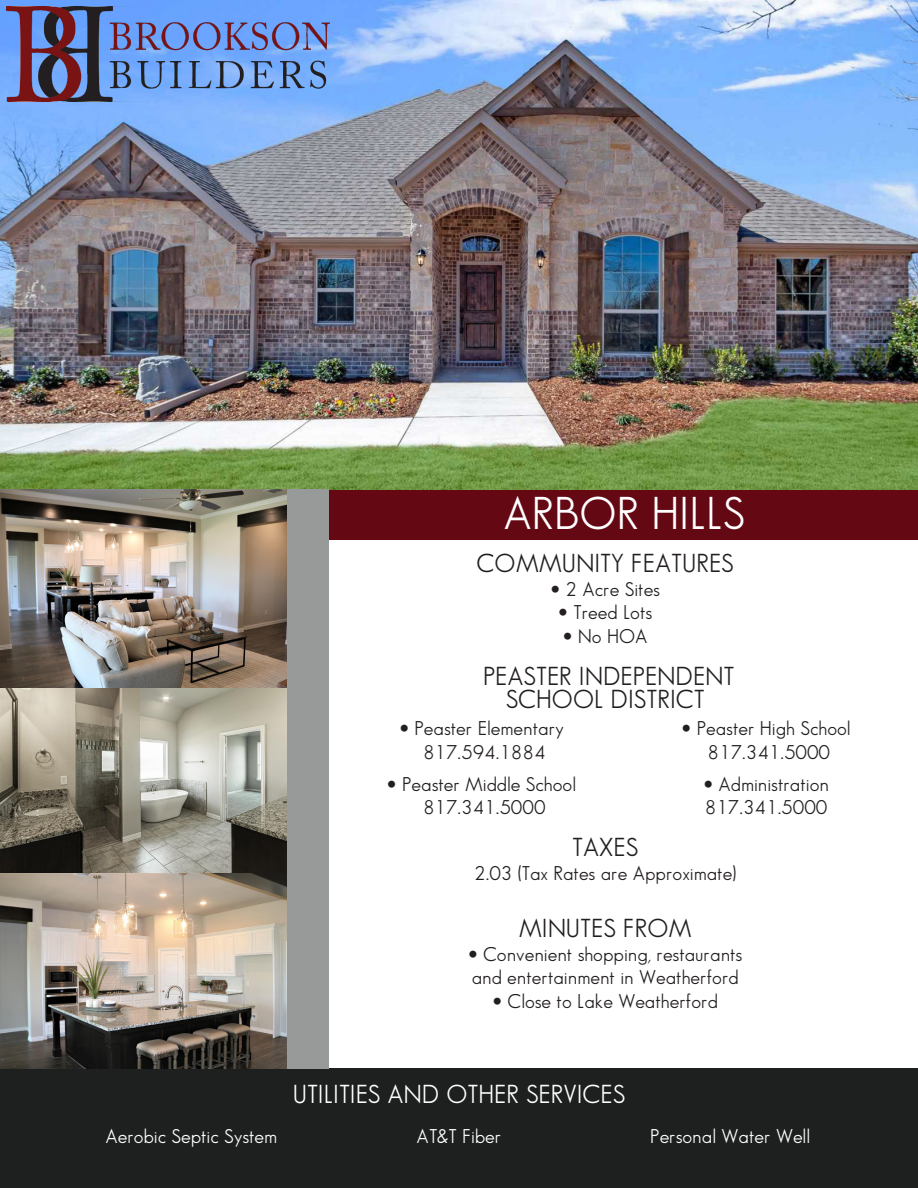
<style>
.page{position:relative;width:918px;height:1188px;background:#fff}
.page>*{position:absolute;margin:0;border:0;box-sizing:border-box;transform-origin:0 0}
.t1{font:45px "Sans Serif Book FLF";color:#fff}
.t2{font:25.5px "Sans Serif Book FLF";color:#231f20}
.t3{font:25.5px "Sans Serif Book FLF";color:#fff}
.t4{font:19.5px "Sans Serif Book FLF";color:#231f20}
.t5{font:19.5px "Sans Serif Book FLF";color:#fff}
.s1{font-family:"DIN Alternate";font-weight:700}
</style>
<div class="page">
<div style="left:0;top:1069px;width:918px;height:119px;background:#1e1f1f"></div>
<img style="left:0;top:688px;width:288px;height:381px">
<img style="left:0;top:0;width:918px;height:490px">
<img style="left:0;top:489px;width:288px;height:199px">
<img style="left:6px;top:7px;width:324px;height:95px">
<div style="left:322px;top:490px;width:596px;height:50px;background:#640914"></div>
<div style="left:288px;top:489px;width:41px;height:580px;background:#989999"></div>
<p class="t1" style="left:503px;top:488px;width:243px">ARBOR HILLS</p>
<p class="t2" style="left:477px;top:549px;width:259px">COMMUNITY FEATURES</p>
<p class="t4" style="left:550px;top:578px;width:111px"><span class="s1">•</span> 2 Acre Sites</p>
<p class="t4" style="left:558px;top:601px;width:95px"><span class="s1">•</span> Treed Lots</p>
<p class="t4" style="left:563px;top:625px;width:86px"><span class="s1">•</span> No HOA</p>
<p class="t2" style="left:483px;top:662px;width:253px">PEASTER INDEPENDENT</p>
<p class="t2" style="left:506px;top:685px;width:200px">SCHOOL DISTRICT</p>
<p class="t4" style="left:399px;top:717px;width:166px"><span class="s1">•</span> Peaster Elementary</p>
<p class="t4" style="left:423px;top:741px;width:124px">817.594.1884</p>
<p class="t4" style="left:387px;top:773px;width:191px"><span class="s1">•</span> Peaster Middle School</p>
<p class="t4" style="left:423px;top:797px;width:124px">817.341.5000</p>
<p class="t4" style="left:682px;top:717px;width:171px"><span class="s1">•</span> Peaster High School</p>
<p class="t4" style="left:708px;top:741px;width:124px">817.341.5000</p>
<p class="t4" style="left:703px;top:773px;width:127px"><span class="s1">•</span> Administration</p>
<p class="t4" style="left:705px;top:797px;width:124px">817.341.5000</p>
<p class="t2" style="left:572px;top:833px;width:68px">TAXES</p>
<p class="t4" style="left:474px;top:862px;width:263px">2.03 (Tax Rates are Approximate)</p>
<p class="t2" style="left:519px;top:914px;width:174px">MINUTES FROM</p>
<p class="t4" style="left:468px;top:943px;width:276px"><span class="s1">•</span> Convenient shopping, restaurants</p>
<p class="t4" style="left:472px;top:966px;width:269px">and entertainment in Weatherford</p>
<p class="t4" style="left:492px;top:990px;width:227px"><span class="s1">•</span> Close to Lake Weatherford</p>
<p class="t3" style="left:293px;top:1080px;width:334px">UTILITIES AND OTHER SERVICES</p>
<p class="t5" style="left:105px;top:1125px;width:173px">Aerobic Septic System</p>
<p class="t5" style="left:417px;top:1125px;width:86px">AT&amp;T Fiber</p>
<p class="t5" style="left:650px;top:1125px;width:162px">Personal Water Well</p>
</div>
